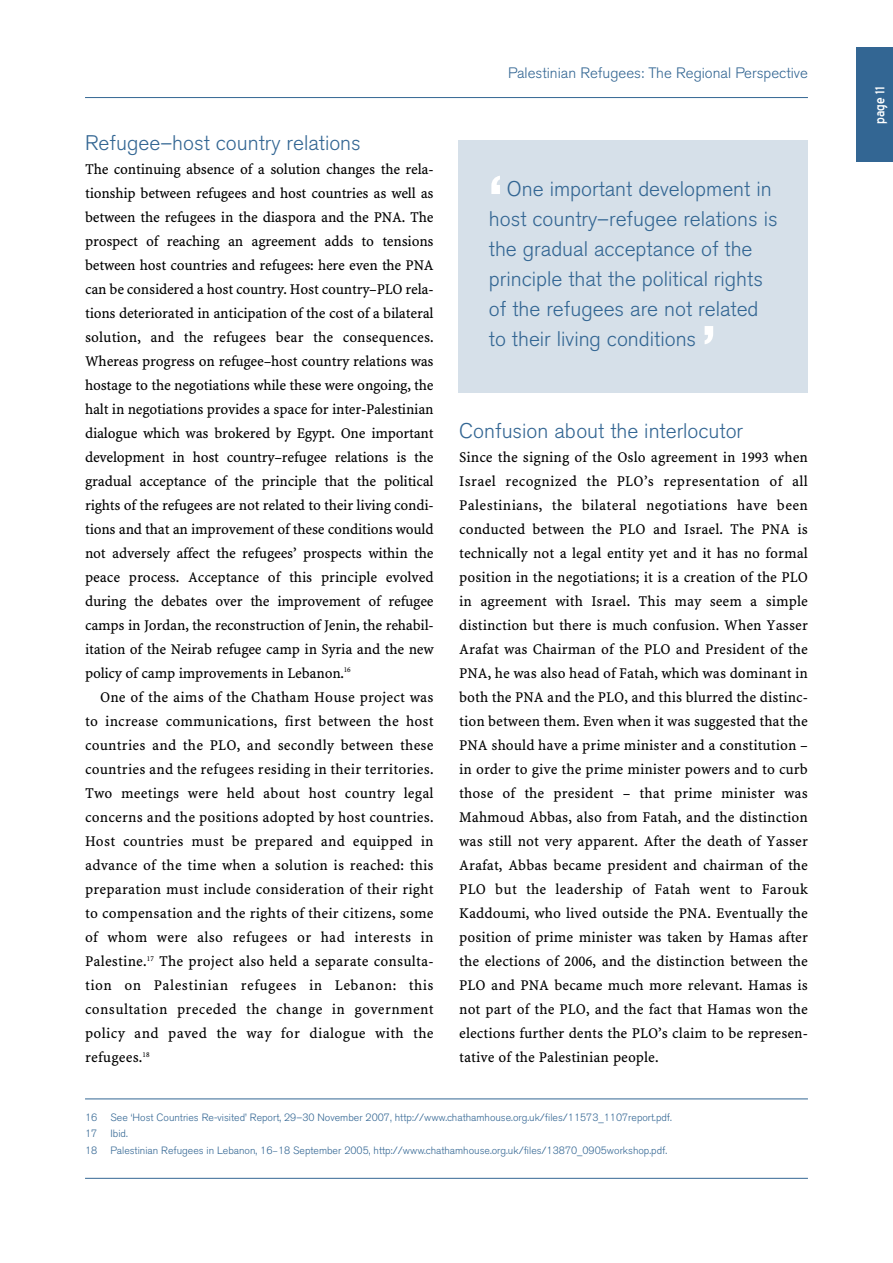
<style>
.page{position:relative;width:893px;height:1263px;background:#fff}
.page>*{position:absolute;margin:0;border:0;box-sizing:border-box;transform-origin:0 0}
.t1{font:700 54px "Akzidenz Grotesk BE";color:#fff}
.t2{font:300 21px/30px "Akzidenz Grotesk BE";color:#336693}
.t3{font:16.5px "Blue Highway";color:#fff}
.t4{font:15px/24px "Minion Web Pro";color:#000;text-align:justify}
.t5{font:300 15px "Akzidenz Grotesk BE";color:#336693}
.t6{font:300 10.5px "Akzidenz Grotesk BE";color:#336693}
.s1{font-family:"Minion Pro";font-weight:400}
</style>
<div class="page">
<div style="left:459px;top:141px;width:349px;height:252px;background:#d6e0e9"></div>
<hr style="left:85px;top:1098px;width:723px;height:1px;background:#336693">
<hr style="left:85px;top:97px;width:723px;height:1px;background:#336693">
<div style="left:856px;top:47px;width:37px;height:115px;background:#336693"></div>
<hr style="left:85px;top:1178px;width:723px;height:1px;background:#336693">
<h2 class="t2" style="left:85px;top:129px;width:277px">Refugee–host country relations</h2>
<p class="t4" style="left:85px;top:157px;width:350px">The continuing absence of a solution changes the rela&shy;tionship between refugees and host countries as well as between the refugees in the diaspora and the PNA. The prospect of reaching an agreement adds to tensions between host countries and refugees: here even the PNA can be considered a host country. Host country–PLO rela&shy;tions deteriorated in anticipation of the cost of a bilateral solution, and the refugees bear the consequences.<br>Whereas progress on refugee–host country relations was hostage to the negotiations while these were ongoing, the halt in negotiations provides a space for inter-Palestinian dialogue which was brokered by Egypt. One important development in host country–refugee relations is the gradual acceptance of the principle that the political rights of the refugees are not related to their living condi&shy;tions and that an improvement of these conditions would not adversely affect the refugees’ prospects within the peace process. Acceptance of this principle evolved during the debates over the improvement of refugee camps in Jordan, the reconstruction of Jenin, the rehabil&shy;itation of the Neirab refugee camp in Syria and the new policy of camp improvements in Lebanon.<sup>16</sup></p>
<p class="t4" style="left:85px;top:685px;width:350px;text-indent:15px">One of the aims of the Chatham House project was to increase communications, first between the host countries and the PLO, and secondly between these countries and the refugees residing in their territories.<br>Two meetings were held about host country legal concerns and the positions adopted by host countries.<br>Host countries must be prepared and equipped in advance of the time when a solution is reached: this preparation must include consideration of their right to compensation and the rights of their citizens, some of whom were also refugees or had interests in Palestine.<sup>17</sup> The project also held a separate consulta&shy;tion on Palestinian refugees in Lebanon: this consultation preceded the change in government policy and paved the way for dialogue with the refugees.<sup>18</sup></p>
<p class="t5" style="left:508px;top:66px;width:301px">Palestinian Refugees: The Regional Perspective</p>
<h1 class="t1" style="left:489px;top:174px;width:15px">‘</h1>
<h2 class="t2" style="left:489px;top:176px;width:290px;text-indent:18px">One important development in host country–refugee relations is the gradual acceptance of the principle that the political rights of the refugees are not related to their living conditions</h2>
<h1 class="t1" style="left:702px;top:324px;width:15px">’</h1>
<h2 class="t2" style="left:459px;top:417px;width:285px">Confusion about the interlocutor</h2>
<p class="t4" style="left:459px;top:445px;width:350px">Since the signing of the Oslo agreement in 1993 when Israel recognized the PLO’s representation of all Palestinians, the bilateral negotiations have been conducted between the PLO and Israel. The PNA is technically not a legal entity yet and it has no formal position in the negotiations; it is a creation of the PLO in agreement with Israel. This may seem a simple distinction but there is much confusion. When Yasser Arafat was Chairman of the PLO and President of the PNA, he was also head of Fatah, which was dominant in both the PNA and the PLO, and this blurred the distinc&shy;tion between them. Even when it was suggested that the PNA should have a prime minister and a constitution – in order to give the prime minister powers and to curb those of the president – that prime minister was Mahmoud Abbas, also from Fatah, and the distinction was still not very apparent. After the death of Yasser Arafat, Abbas became president and chairman of the PLO but the leadership of Fatah went to Farouk Kaddoumi, who lived outside the PNA. Eventually the position of prime minister was taken by Hamas after the elections of 2006, and the distinction between the PLO and PNA became much more relevant. Hamas is not part of the PLO, and the fact that Hamas won the elections further dents the PLO’s claim to be represen&shy;tative of the Palestinian people.</p>
<p class="t6" style="left:85px;top:1112px;width:14px">16</p>
<p class="t6" style="left:111px;top:1112px;width:563px">See ‘Host Countries Re-visited’ Report, 29–30 November 2007, http://www.chathamhouse.org.uk/files/11573_1107report.pdf.</p>
<p class="t6" style="left:85px;top:1129px;width:14px">17</p>
<p class="t6" style="left:111px;top:1129px;width:19px">Ibid.</p>
<p class="t6" style="left:85px;top:1145px;width:14px">18</p>
<p class="t6" style="left:111px;top:1145px;width:558px">Palestinian Refugees in Lebanon, 16<span class="s1">–</span>18 September 2005, http://www.chathamhouse.org.uk/files/13870_0905workshop.pdf.</p>
<p class="t3" style="left:873px;top:124px;width:39px;rotate:-90deg">page 11</p>
</div>
